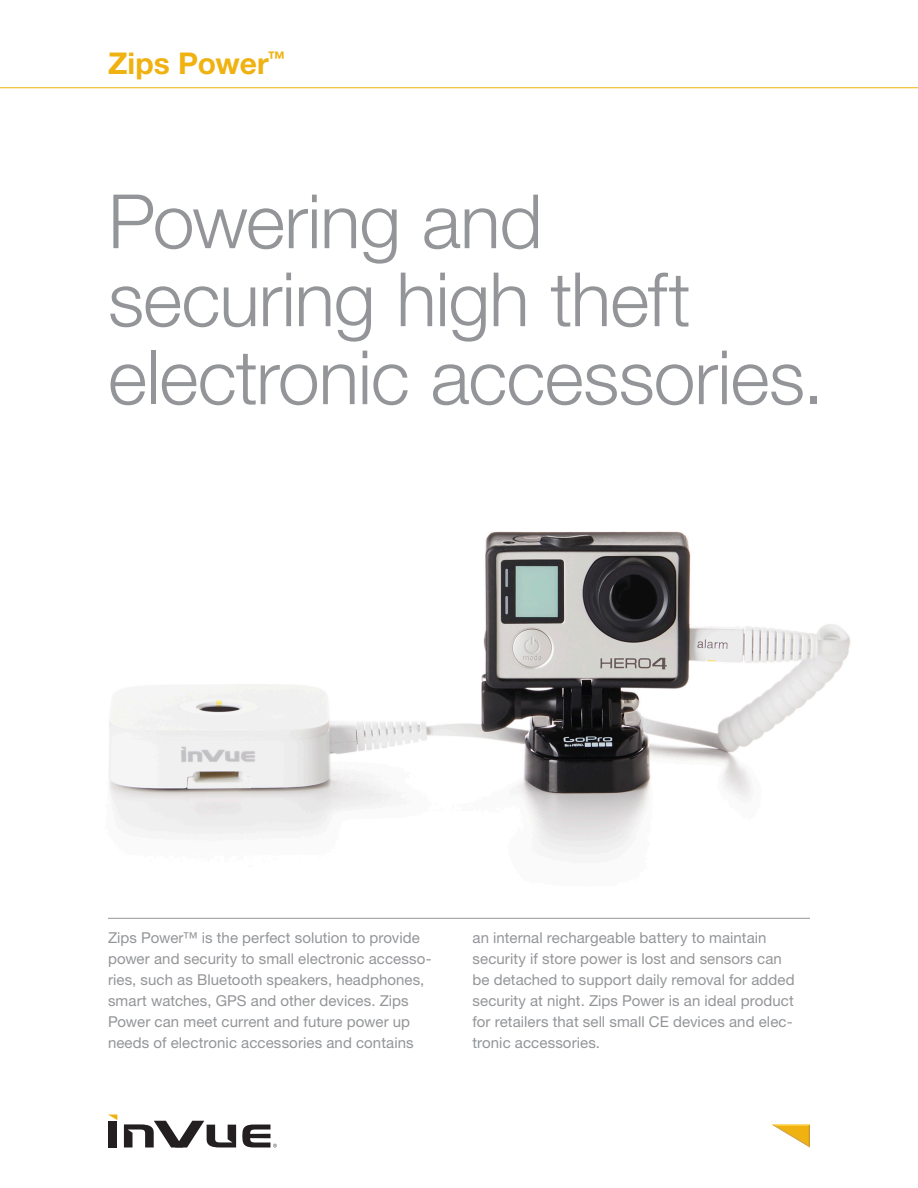
<style>
.page{position:relative;width:918px;height:1188px;background:#fff}
.page>*{position:absolute;margin:0;border:0;box-sizing:border-box;transform-origin:0 0}
.t1{font:300 75px/78px "Helvetica Neue";letter-spacing:-.01em;color:#939598}
.t2{font:700 30px "Helvetica Neue";color:#efb211}
.t3{font:15px/21px "Helvetica Neue";letter-spacing:.005em;color:#939598}
</style>
<div class="page">
<hr style="left:0;top:87px;width:918px;height:1px;background:#efb211">
<div style="left:109px;top:1121px;width:8px;height:26px;background:#231f20"></div>
<svg style="left:124px;top:1121px;width:112px;height:26px"></svg>
<svg style="left:109px;top:1115px;width:8px;height:5px"></svg>
<svg style="left:242px;top:1125px;width:35px;height:23px"></svg>
<svg style="left:772px;top:1125px;width:38px;height:23px"></svg>
<img style="left:108px;top:531px;width:743px;height:387px">
<hr style="left:108px;top:918px;width:702px;height:1px;background:#939598">
<h2 class="t2" style="left:108px;top:45px;width:179px">Zips Power<sup>™</sup></h2>
<p class="t1" style="left:108px;top:181px;width:717px">Powering and securing high theft electronic accessories.</p>
<p class="t3" style="left:108px;top:927px;width:325px">Zips Power™ is the perfect solution to provide power and security to small electronic accesso&shy;ries, such as Bluetooth speakers, headphones, smart watches, GPS and other devices. Zips Power can meet current and future power up needs of electronic accessories and contains</p>
<p class="t3" style="left:472px;top:927px;width:324px">an internal rechargeable battery to maintain security if store power is lost and sensors can be detached to support daily removal for added security at night. Zips Power is an ideal product for retailers that sell small CE devices and elec&shy;tronic accessories.</p>
</div>
